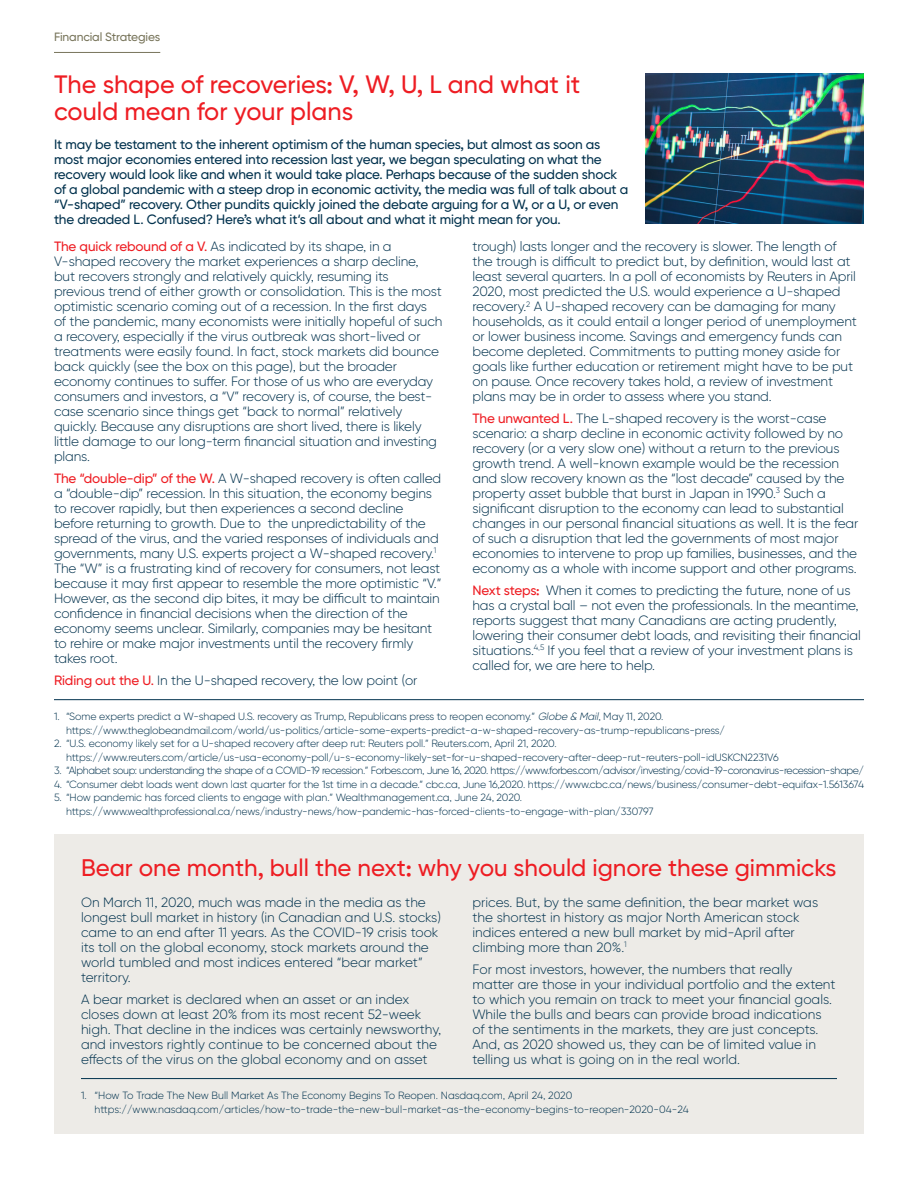
<style>
.page{position:relative;width:918px;height:1188px;background:#fff}
.page>*{position:absolute;margin:0;border:0;box-sizing:border-box;transform-origin:0 0}
.t1{font:500 25.2px/27px "Gilroy BN";color:#ee1d23}
.t2{font:500 24px "Gilroy BN";color:#ee1d23}
.t3{font:300 13.5px/15px "Gilroy BN";letter-spacing:-.01em;color:#00314d}
.t4{font:500 13.5px/15px "Gilroy BN";letter-spacing:-.01em;color:#00314d}
.t5{font:500 12px "Gilroy BN";letter-spacing:-.01em;color:#78755b}
.t6{font:300 10.5px/13.5px "Gilroy BN";letter-spacing:-.01em;color:#00314d}
.t7{font:300 10.5px "Gilroy BN";letter-spacing:-.04em;color:#00314d}
.s1{font-weight:500;color:#ee1d23}
.s2{font-style:italic}
</style>
<div class="page">
<hr style="left:54px;top:52px;width:106px;height:1px;background:#78755b">
<img style="left:646px;top:73px;width:218px;height:151px">
<hr style="left:54px;top:699px;width:810px;height:1px;background:#00314d">
<div style="left:54px;top:835px;width:810px;height:299px;background:#edebe7"></div>
<hr style="left:81px;top:1078px;width:756px;height:1px;background:#00314d">
<p class="t5" style="left:54px;top:30px;width:108px">Financial Strategies</p>
<p class="t1" style="left:54px;top:71px;width:528px">The shape of recoveries: V, W, U, L and what it could mean for your plans</p>
<p class="t4" style="left:54px;top:137px;width:576px">It may be testament to the inherent optimism of the human species, but almost as soon as most major economies entered into recession last year, we began speculating on what the recovery would look like and when it would take place. Perhaps because of the sudden shock of a global pandemic with a steep drop in economic activity, the media was full of talk about a “V-shaped” recovery. Other pundits quickly joined the debate arguing for a W, or a U, or even the dreaded L. Confused? Here’s what it‘s all about and what it might mean for you.</p>
<p class="t3" style="left:54px;top:239px;width:390px"><span class="s1">The quick rebound of a V.</span> As indicated by its shape, in a V-shaped recovery the market experiences a sharp decline, but recovers strongly and relatively quickly, resuming its previous trend of either growth or consolidation. This is the most optimistic scenario coming out of a recession. In the first days of the pandemic, many economists were initially hopeful of such a recovery, especially if the virus outbreak was short-lived or treatments were easily found. In fact, stock markets did bounce back quickly (see the box on this page), but the broader economy continues to suffer. For those of us who are everyday consumers and investors, a “V” recovery is, of course, the best&shy;case scenario since things get “back to normal” relatively quickly. Because any disruptions are short lived, there is likely little damage to our long-term financial situation and investing plans.</p>
<p class="t3" style="left:54px;top:471px;width:389px"><span class="s1">The “double-dip” of the W.</span> A W-shaped recovery is often called a “double-dip” recession. In this situation, the economy begins to recover rapidly, but then experiences a second decline before returning to growth. Due to the unpredictability of the spread of the virus, and the varied responses of individuals and governments, many U.S. experts project a W-shaped recovery.<sup>1<br></sup>The “W” is a frustrating kind of recovery for consumers, not least because it may first appear to resemble the more optimistic “V.” However, as the second dip bites, it may be difficult to maintain confidence in financial decisions when the direction of the economy seems unclear. Similarly, companies may be hesitant to rehire or make major investments until the recovery firmly takes root.</p>
<p class="t3" style="left:54px;top:672px;width:365px"><span class="s1">Riding out the U.</span> In the U-shaped recovery, the low point (or</p>
<p class="t3" style="left:473px;top:239px;width:386px">trough) lasts longer and the recovery is slower. The length of the trough is difficult to predict but, by definition, would last at least several quarters. In a poll of economists by Reuters in April 2020, most predicted the U.S. would experience a U-shaped recovery.<sup>2</sup> A U-shaped recovery can be damaging for many households, as it could entail a longer period of unemployment or lower business income. Savings and emergency funds can become depleted. Commitments to putting money aside for goals like further education or retirement might have to be put on pause. Once recovery takes hold, a review of investment plans may be in order to assess where you stand.</p>
<p class="t3" style="left:473px;top:411px;width:387px"><span class="s1">The unwanted L.</span> The L-shaped recovery is the worst-case scenario: a sharp decline in economic activity followed by no recovery (or a very slow one) without a return to the previous growth trend. A well-known example would be the recession and slow recovery known as the “lost decade” caused by the property asset bubble that burst in Japan in 1990.<sup>3</sup> Such a significant disruption to the economy can lead to substantial changes in our personal financial situations as well. It is the fear of such a disruption that led the governments of most major economies to intervene to prop up families, businesses, and the economy as a whole with income support and other programs.</p>
<p class="t3" style="left:472px;top:582px;width:390px"><span class="s1">Next steps:</span> When it comes to predicting the future, none of us has a crystal ball – not even the professionals. In the meantime, reports suggest that many Canadians are acting prudently, lowering their consumer debt loads, and revisiting their financial situations.<sup>4,5</sup> If you feel that a review of your investment plans is called for, we are here to help.</p>
<p class="t6" style="left:66px;top:710px;width:661px;text-indent:-12px">1. “Some experts predict a W-shaped U.S. recovery as Trump, Republicans press to reopen economy.” <span class="s2">Globe &amp; Mail</span>, May 11, 2020. https://www.theglobeandmail.com/world/us-politics/article-some-experts-predict-a-w-shaped-recovery-as-trump-republicans-press/</p>
<p class="t6" style="left:66px;top:737px;width:714px;text-indent:-12px">2. “U.S. economy likely set for a U-shaped recovery after deep rut: Reuters poll.” Reuters.com, April 21, 2020. https://www.reuters.com/article/us-usa-economy-poll/u-s-economy-likely-set-for-u-shaped-recovery-after-deep-rut-reuters-poll-idUSKCN2231V6</p>
<p class="t7" style="left:54px;top:764px;width:812px">3. “Alphabet soup: understanding the shape of a COVID-19 recession.” Forbes.com, June 16, 2020. https://www.forbes.com/advisor/investing/covid-19-coronavirus-recession-shape/</p>
<p class="t6" style="left:54px;top:777px;width:812px">4. “Consumer debt loads went down last quarter for the 1st time in a decade.” cbc.ca, June 16,2020. https://www.cbc.ca/news/business/consumer-debt-equifax-1.5613674</p>
<p class="t6" style="left:66px;top:791px;width:589px;text-indent:-12px">5. “How pandemic has forced clients to engage with plan.” Wealthmanagement.ca, June 24, 2020. https://www.wealthprofessional.ca/news/industry-news/how-pandemic-has-forced-clients-to-engage-with-plan/330797</p>
<p class="t2" style="left:81px;top:853px;width:757px">Bear one month, bull the next: why you should ignore these gimmicks</p>
<p class="t3" style="left:81px;top:895px;width:362px">On March 11, 2020, much was made in the media as the longest bull market in history (in Canadian and U.S. stocks) came to an end after 11 years. As the COVID-19 crisis took its toll on the global economy, stock markets around the world tumbled and most indices entered “bear market” territory.</p>
<p class="t3" style="left:81px;top:991px;width:362px">A bear market is declared when an asset or an index closes down at least 20% from its most recent 52-week high. That decline in the indices was certainly newsworthy, and investors rightly continue to be concerned about the effects of the virus on the global economy and on asset</p>
<p class="t3" style="left:472px;top:895px;width:347px">prices. But, by the same definition, the bear market was the shortest in history as major North American stock indices entered a new bull market by mid-April after climbing more than 20%.<sup>1</sup></p>
<p class="t3" style="left:473px;top:961px;width:365px">For most investors, however, the numbers that really matter are those in your individual portfolio and the extent to which you remain on track to meet your financial goals.<br>While the bulls and bears can provide broad indications of the sentiments in the markets, they are just concepts.<br>And, as 2020 showed us, they can be of limited value in telling us what is going on in the real world.</p>
<p class="t6" style="left:95px;top:1089px;width:596px;text-indent:-14px">1. “How To Trade The New Bull Market As The Economy Begins To Reopen. Nasdaq.com, April 24, 2020 https://www.nasdaq.com/articles/how-to-trade-the-new-bull-market-as-the-economy-begins-to-reopen-2020-04-24</p>
</div>
